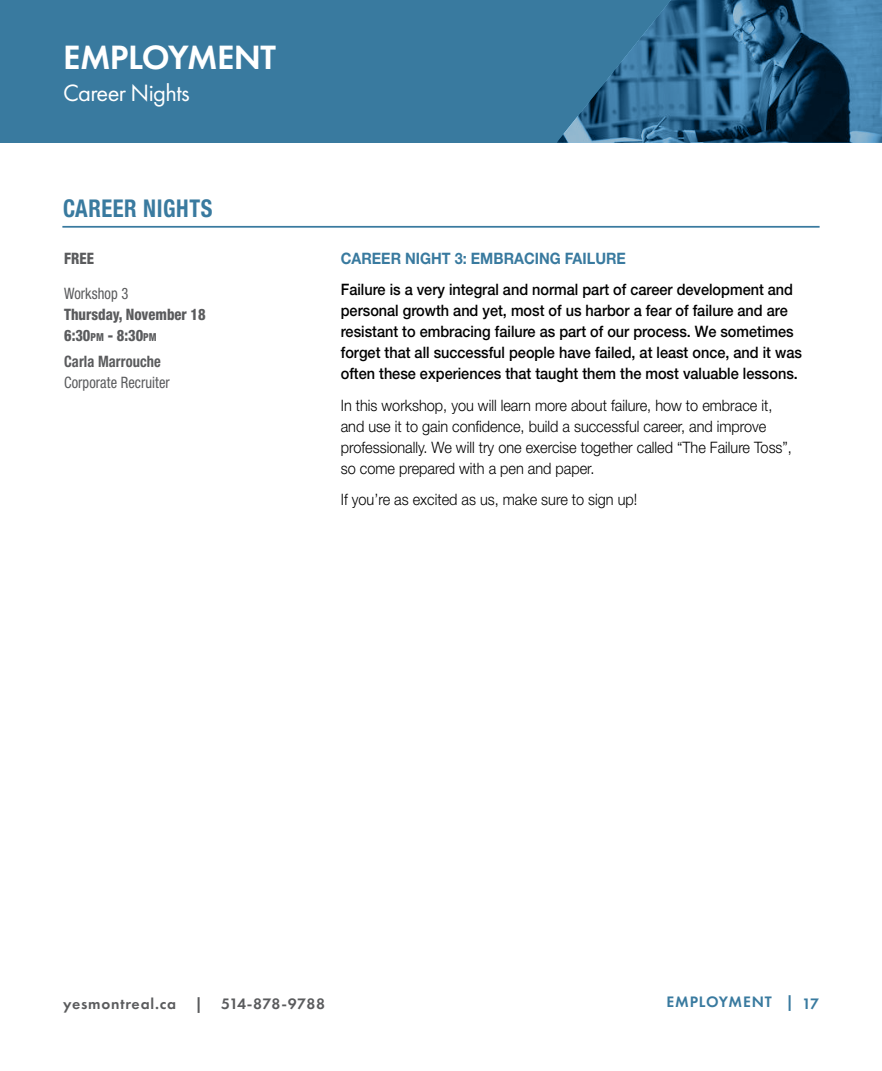
<style>
.page{position:relative;width:882px;height:1071px;background:#fff}
.page>*{position:absolute;margin:0;border:0;box-sizing:border-box;transform-origin:0 0}
.t1{font:600 35px "Futura PT";letter-spacing:-.015em;color:#fff}
.t2{font:24.5px "Futura PT";letter-spacing:-.025em;color:#fff}
.t3{font:700 condensed 24.5px "Helvetica Neue LT Std";letter-spacing:.025em;color:#397a9f;scale:.92 1}
.t4{font:500 15.75px/21px "Helvetica Neue LT Std";color:#000;scale:.92 1}
.t5{font:300 15.75px/21px "Helvetica Neue LT Std";color:#000;scale:.92 1}
.t6{font:800 condensed 15.75px/21px "Helvetica Neue LT Std";color:#5a5b5d;scale:.92 1}
.t7{font:700 15.75px "Helvetica Neue LT Std";color:#397a9f;scale:.92 1}
.t8{font:600 15.75px "Futura PT";letter-spacing:.05em;color:#5a5b5d}
.t9{font:condensed 15.75px "Helvetica Neue LT Std";letter-spacing:.005em;color:#5a5b5d;scale:.92 1}
.t10{font:700 condensed 15.75px "Helvetica Neue LT Std";letter-spacing:.005em;color:#5a5b5d;scale:.92 1}
.t11{font:600 15.75px "Futura PT";letter-spacing:.05em;color:#397a9f}
.s1{font-size:11.03px}
.s2{font-style:inherit}
</style>
<div class="page">
<div style="left:0;top:0;width:449px;height:143px;background:#397a9f"></div>
<div style="left:449px;top:0;width:433px;height:143px;background:#397a9f"></div>
<svg style="left:557px;top:0;width:325px;height:143px"></svg>
<hr style="left:62px;top:226px;width:758px;height:2px;background:#397a9f">
<h1 class="t1" style="left:63px;top:35px;width:214px">EMPLOYMENT</h1>
<h2 class="t2" style="left:63px;top:78px;width:128px">Career Nights</h2>
<h2 class="t3" style="left:63px;top:193px;width:164px">CAREER NIGHTS</h2>
<p class="t6" style="left:64px;top:248px;width:34px">FREE</p>
<p class="t9" style="left:64px;top:284px;width:71px">Workshop 3</p>
<p class="t6" style="left:64px;top:304px;width:155px">Thursday, November 18<br>6:30<span class="s1">pm</span> <span class="s2">-</span> 8:30<span class="s1">pm</span></p>
<p class="t10" style="left:64px;top:352px;width:107px">Carla Marrouche</p>
<p class="t9" style="left:64px;top:374px;width:116px">Corporate Recruiter</p>
<p class="t7" style="left:341px;top:249px;width:312px">CAREER NIGHT 3: EMBRACING FAILURE</p>
<p class="t4" style="left:341px;top:279px;width:503px">Failure is a very integral and normal part of career development and personal growth and yet, most of us harbor a fear of failure and are resistant to embracing failure as part of our process. We sometimes forget that all successful people have failed, at least once, and it was often these experiences that taught them the most valuable lessons.</p>
<p class="t5" style="left:341px;top:394px;width:492px">In this workshop, you will learn more about failure, how to embrace it, and use it to gain confidence, build a successful career, and improve professionally. We will try one exercise together called “The Failure Toss”, so come prepared with a pen and paper.</p>
<p class="t5" style="left:341px;top:489px;width:324px">If you’re as excited as us, make sure to sign up!</p>
<p class="t8" style="left:63px;top:993px;width:264px">yesmontreal.ca | 514-878-9788</p>
<p class="t11" style="left:667px;top:992px;width:154px">EMPLOYMENT | 17</p>
</div>
